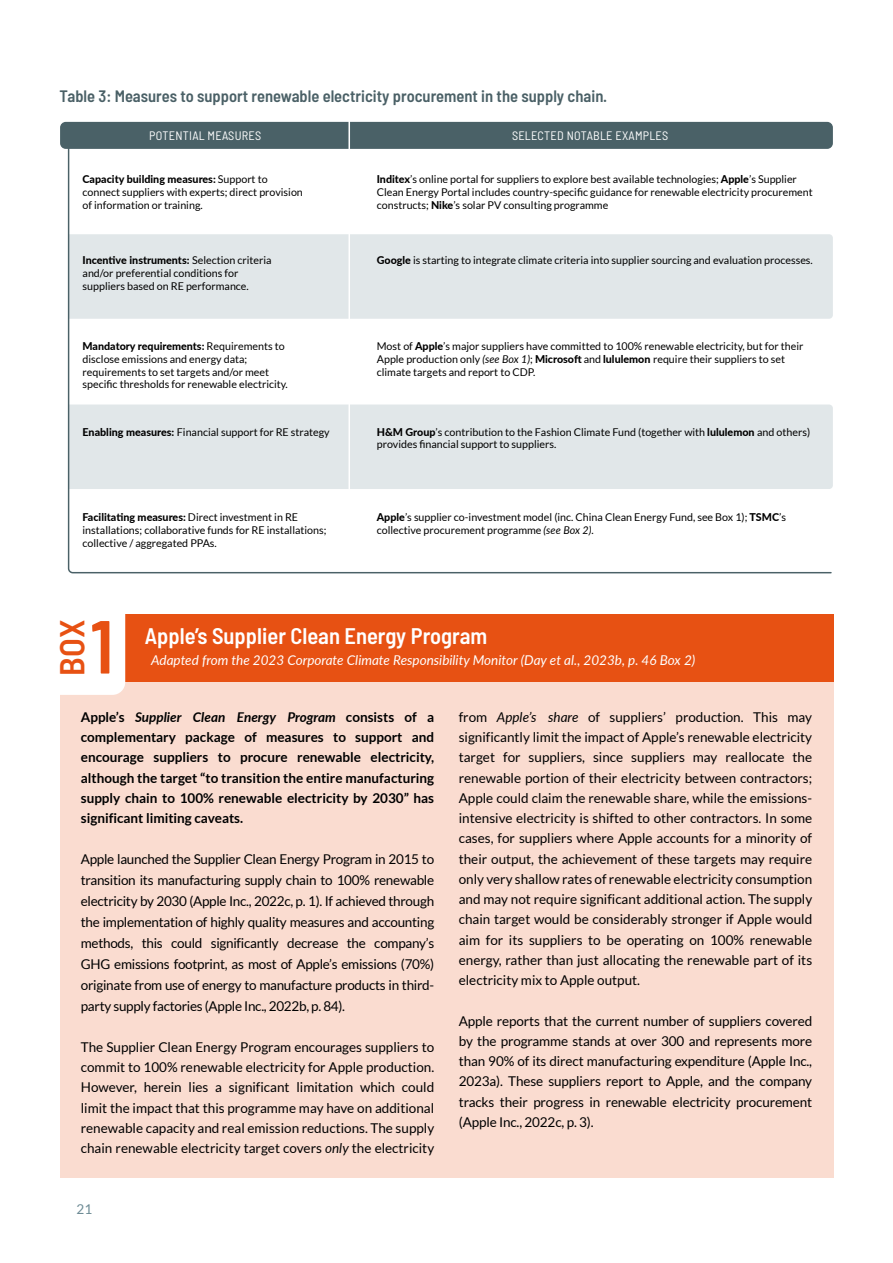
<style>
.page{position:relative;width:893px;height:1263px;background:#fff}
.page>*{position:absolute;margin:0;border:0;box-sizing:border-box;transform-origin:0 0}
.t1{font:600 semi-condensed 75px "Barlow";color:#e75113}
.t2{font:600 semi-condensed 34.5px "Barlow";color:#e75113}
.t3{font:600 semi-condensed 22.5px "Barlow";color:#fff}
.t4{font:600 semi-condensed 16.5px "Barlow";color:#4a6066}
.t5{font:13.5px/20.2px "Lato";letter-spacing:-.01em;color:#000;text-align:justify}
.t6{font:700 13.5px/20.2px "Lato";color:#000;text-align:justify}
.t7{font:italic 13.5px "Lato";color:#fff}
.t8{font:13.5px "Lato";color:#6d8b95}
.t9{font:semi-condensed 12.3px "Barlow";letter-spacing:.02em;color:#fff}
.t10{font:10.65px/12.9px "Lato";color:#000}
.s1{font-weight:800}
.s2{font-style:italic}
</style>
<div class="page">
<div style="left:60px;top:122px;width:773px;height:27px;background:#4a6167;border-radius:6px"></div>
<svg style="left:67px;top:146px;width:765px;height:428px"></svg>
<hr style="left:348px;top:120px;width:2px;height:438px;background:#fff">
<div style="left:60px;top:614px;width:773px;height:67px;background:#e75113"></div>
<div style="left:60px;top:668px;width:773px;height:510px;background:#fadcd0"></div>
<div style="left:17px;top:596px;width:108px;height:99px;background:#fff;border-radius:13px"></div>
<p class="t4" style="left:60px;top:84px;width:549px">Table 3: Measures to support renewable electricity procurement in the supply chain.</p>
<p class="t9" style="left:149px;top:126px;width:113px">POTENTIAL MEASURES</p>
<p class="t9" style="left:512px;top:126px;width:158px">SELECTED NOTABLE EXAMPLES</p>
<p class="t10" style="left:83px;top:172px;width:222px"><span class="s1">Capacity building measures:</span> Support to connect suppliers with experts; direct provision of information or training.</p>
<p class="t10" style="left:377px;top:172px;width:437px"><span class="s1">Inditex</span>’s online portal for suppliers to explore best available technologies; <span class="s1">Apple</span>’s Supplier<br>Clean Energy Portal includes country-specific guidance for renewable electricity procurement constructs; <span class="s1">Nike</span>’s solar PV consulting programme</p>
<p class="t10" style="left:83px;top:254px;width:191px"><span class="s1">Incentive instruments:</span> Selection criteria and/or preferential conditions for suppliers based on RE performance.</p>
<p class="t10" style="left:377px;top:254px;width:438px"><span class="s1">Google</span> is starting to integrate climate criteria into supplier sourcing and evaluation processes.</p>
<p class="t10" style="left:83px;top:339px;width:207px"><span class="s1">Mandatory requirements:</span> Requirements to disclose emissions and energy data; requirements to set targets and/or meet specific thresholds for renewable electricity.</p>
<p class="t10" style="left:377px;top:339px;width:428px">Most of <span class="s1">Apple</span>’s major suppliers have committed to 100% renewable electricity, but for their<br>Apple production only <span class="s2">(see Box 1)</span>; <span class="s1">Microsoft</span> and <span class="s1">lululemon</span> require their suppliers to set climate targets and report to CDP.</p>
<p class="t10" style="left:83px;top:425px;width:249px"><span class="s1">Enabling measures:</span> Financial support for RE strategy</p>
<p class="t10" style="left:377px;top:425px;width:435px"><span class="s1">H&amp;M Group</span>’s contribution to the Fashion Climate Fund (together with <span class="s1">lululemon</span> and others) provides financial support to suppliers.</p>
<p class="t10" style="left:83px;top:511px;width:245px"><span class="s1">Facilitating measures:</span> Direct investment in RE installations; collaborative funds for RE installations; collective / aggregated PPAs.</p>
<p class="t10" style="left:377px;top:511px;width:411px"><span class="s1">Apple</span>’s supplier co-investment model (inc. China Clean Energy Fund, see Box 1); <span class="s1">TSMC</span>’s collective procurement programme <span class="s2">(see Box 2)</span>.</p>
<h2 class="t2" style="left:47px;top:676px;width:57px;rotate:-90deg">BOX</h2>
<h3 class="t3" style="left:145px;top:620px;width:344px">Apple’s Supplier Clean Energy Program</h3>
<h1 class="t1" style="left:90px;top:592px;width:25px">1</h1>
<p class="t7" style="left:151px;top:650px;width:546px">Adapted from the 2023 Corporate Climate Responsibility Monitor (Day et al., 2023b, p. 46 Box 2)</p>
<p class="t6" style="left:81px;top:706px;width:355px">Apple’s <span class="s2">Supplier Clean Energy Program</span> consists of a complementary package of measures to support and encourage suppliers to procure renewable electricity, although the target “to transition the entire manufacturing supply chain to 100% renewable electricity by 2030” has significant limiting caveats.</p>
<p class="t5" style="left:81px;top:849px;width:355px;line-height:21px">Apple launched the Supplier Clean Energy Program in 2015 to transition its manufacturing supply chain to 100% renewable electricity by 2030 (Apple Inc., 2022c, p. 1). If achieved through the implementation of highly quality measures and accounting methods, this could significantly decrease the company’s GHG emissions footprint, as most of Apple’s emissions (70%) originate from use of energy to manufacture products in third&shy;party supply factories (Apple Inc., 2022b, p. 84).</p>
<p class="t5" style="left:81px;top:1037px;width:355px">The Supplier Clean Energy Program encourages suppliers to commit to 100% renewable electricity for Apple production.<br>However, herein lies a significant limitation which could limit the impact that this programme may have on additional renewable capacity and real emission reductions. The supply chain renewable electricity target covers <span class="s2">only</span> the electricity</p>
<p class="t8" style="left:77px;top:1201px;width:17px">21</p>
<p class="t5" style="left:459px;top:707px;width:355px">from <span class="s2">Apple’s share</span> of suppliers’ production. This may significantly limit the impact of Apple’s renewable electricity target for suppliers, since suppliers may reallocate the renewable portion of their electricity between contractors; Apple could claim the renewable share, while the emissions&shy;intensive electricity is shifted to other contractors. In some cases, for suppliers where Apple accounts for a minority of their output, the achievement of these targets may require only very shallow rates of renewable electricity consumption and may not require significant additional action. The supply chain target would be considerably stronger if Apple would aim for its suppliers to be operating on 100% renewable energy, rather than just allocating the renewable part of its electricity mix to Apple output.</p>
<p class="t5" style="left:459px;top:1010px;width:355px">Apple reports that the current number of suppliers covered by the programme stands at over 300 and represents more than 90% of its direct manufacturing expenditure (Apple Inc., 2023a). These suppliers report to Apple, and the company tracks their progress in renewable electricity procurement (Apple Inc., 2022c, p. 3).</p>
</div>
